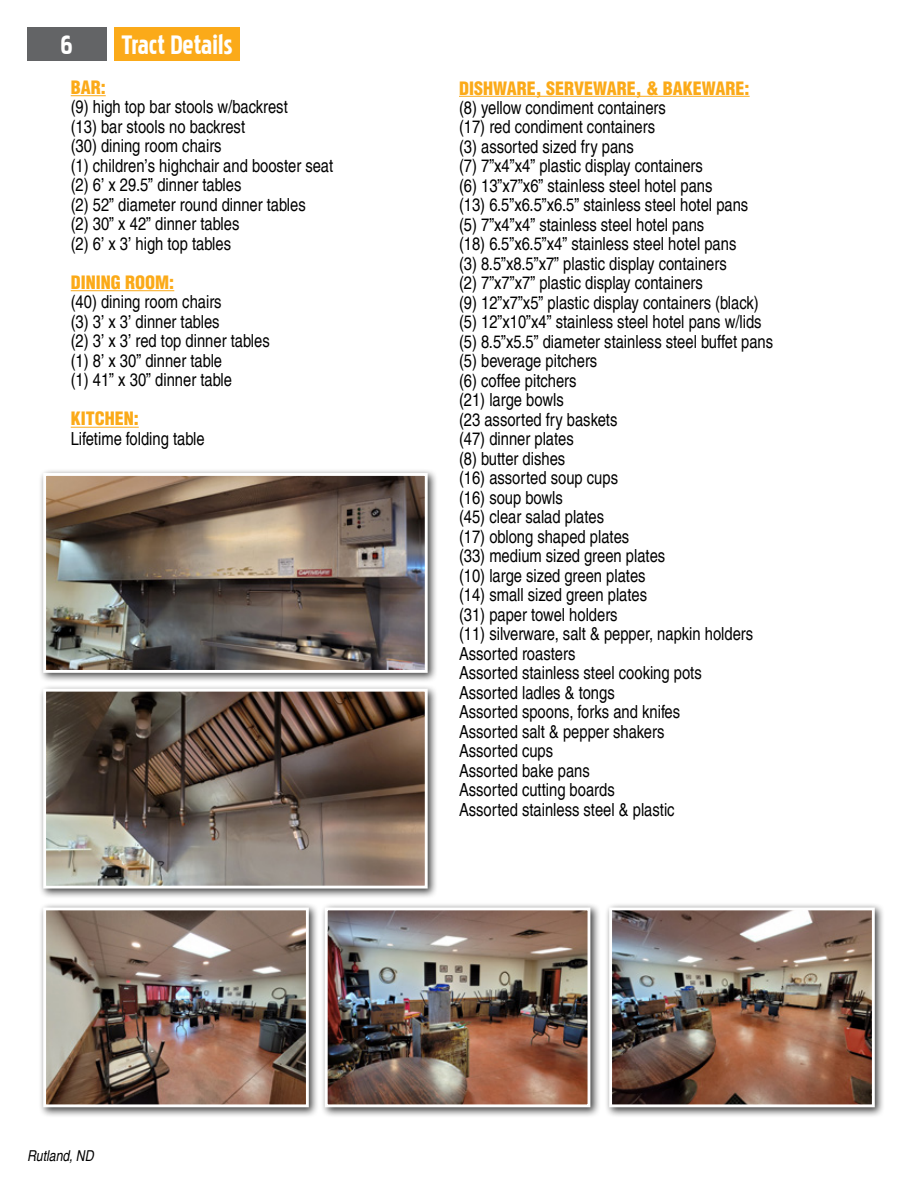
<style>
.page{position:relative;width:918px;height:1188px;background:#fff}
.page>*{position:absolute;margin:0;border:0;box-sizing:border-box;transform-origin:0 0}
.t1{font:33px "Pakenham";color:#fff}
.t2{font:condensed 18px/19.5px "Helvetica LT Pro";color:#000}
.t3{font:900 condensed 18px "Helvetica LT Pro";color:#fbaa19}
.t4{font:italic condensed 15px "Helvetica LT Pro";color:#000}
</style>
<div class="page">
<div style="left:27px;top:27px;width:79px;height:33px;background:#636466"></div>
<div style="left:114px;top:27px;width:126px;height:33px;background:#fbaa19"></div>
<hr style="left:71px;top:95px;width:35px;height:1px;background:#fbaa19">
<hr style="left:71px;top:290px;width:103px;height:1px;background:#fbaa19">
<hr style="left:71px;top:427px;width:68px;height:1px;background:#fbaa19">
<hr style="left:459px;top:96px;width:291px;height:1px;background:#fbaa19">
<div style="left:38px;top:903px;width:282px;height:215px;background:#000;opacity:.75"></div>
<img style="left:47px;top:912px;width:258px;height:191px">
<div style="left:43px;top:908px;width:266px;height:199px;border:3px solid #fff"></div>
<div style="left:38px;top:684px;width:400px;height:215px;background:#000;opacity:.75"></div>
<img style="left:47px;top:693px;width:377px;height:192px">
<div style="left:43px;top:689px;width:385px;height:200px;border:3px solid #fff"></div>
<div style="left:38px;top:468px;width:400px;height:216px;background:#000;opacity:.75"></div>
<img style="left:47px;top:477px;width:377px;height:192px">
<div style="left:43px;top:473px;width:385px;height:200px;border:3px solid #fff"></div>
<div style="left:320px;top:903px;width:281px;height:215px;background:#000;opacity:.75"></div>
<img style="left:329px;top:912px;width:257px;height:191px">
<div style="left:325px;top:908px;width:265px;height:199px;border:3px solid #fff"></div>
<div style="left:604px;top:903px;width:282px;height:215px;background:#000;opacity:.75"></div>
<img style="left:613px;top:912px;width:258px;height:191px">
<div style="left:609px;top:908px;width:266px;height:199px;border:3px solid #fff"></div>
<h1 class="t1" style="left:61px;top:30px;width:14px">6</h1>
<h1 class="t1" style="left:121px;top:30px;width:113px">Tract Details</h1>
<p class="t3" style="left:71px;top:76px;width:37px">BAR:</p>
<p class="t2" style="left:71px;top:97px;width:264px">(9) high top bar stools w/backrest<br>(13) bar stools no backrest<br>(30) dining room chairs<br>(1) children’s highchair and booster seat (2) 6’ x 29.5” dinner tables<br>(2) 52” diameter round dinner tables<br>(2) 30” x 42” dinner tables<br>(2) 6’ x 3’ high top tables</p>
<p class="t3" style="left:71px;top:271px;width:105px">DINING ROOM:</p>
<p class="t2" style="left:71px;top:292px;width:201px">(40) dining room chairs<br>(3) 3’ x 3’ dinner tables<br>(2) 3’ x 3’ red top dinner tables (1) 8’ x 30” dinner table<br>(1) 41” x 30” dinner table</p>
<p class="t3" style="left:71px;top:407px;width:70px">KITCHEN:</p>
<p class="t2" style="left:71px;top:429px;width:135px">Lifetime folding table</p>
<p class="t3" style="left:459px;top:76px;width:292px">DISHWARE, SERVEWARE, &amp; BAKEWARE:</p>
<p class="t2" style="left:459px;top:98px;width:316px">(8) yellow condiment containers<br>(17) red condiment containers<br>(3) assorted sized fry pans<br>(7) 7”x4”x4” plastic display containers<br>(6) 13”x7”x6” stainless steel hotel pans<br>(13) 6.5”x6.5”x6.5” stainless steel hotel pans<br>(5) 7”x4”x4” stainless steel hotel pans<br>(18) 6.5”x6.5”x4” stainless steel hotel pans<br>(3) 8.5”x8.5”x7” plastic display containers<br>(2) 7”x7”x7” plastic display containers<br>(9) 12”x7”x5” plastic display containers (black) (5) 12”x10”x4” stainless steel hotel pans w/lids (5) 8.5”x5.5” diameter stainless steel buffet pans (5) beverage pitchers<br>(6) coffee pitchers<br>(21) large bowls<br>(23 assorted fry baskets<br>(47) dinner plates<br>(8) butter dishes<br>(16) assorted soup cups<br>(16) soup bowls<br>(45) clear salad plates<br>(17) oblong shaped plates<br>(33) medium sized green plates<br>(10) large sized green plates<br>(14) small sized green plates<br>(31) paper towel holders<br>(11) silverware, salt &amp; pepper, napkin holders<br>Assorted roasters<br>Assorted stainless steel cooking pots<br>Assorted ladles &amp; tongs<br>Assorted spoons, forks and knifes<br>Assorted salt &amp; pepper shakers<br>Assorted cups<br>Assorted bake pans<br>Assorted cutting boards<br>Assorted stainless steel &amp; plastic</p>
<p class="t4" style="left:27px;top:1147px;width:68px">Rutland, ND</p>
</div>
